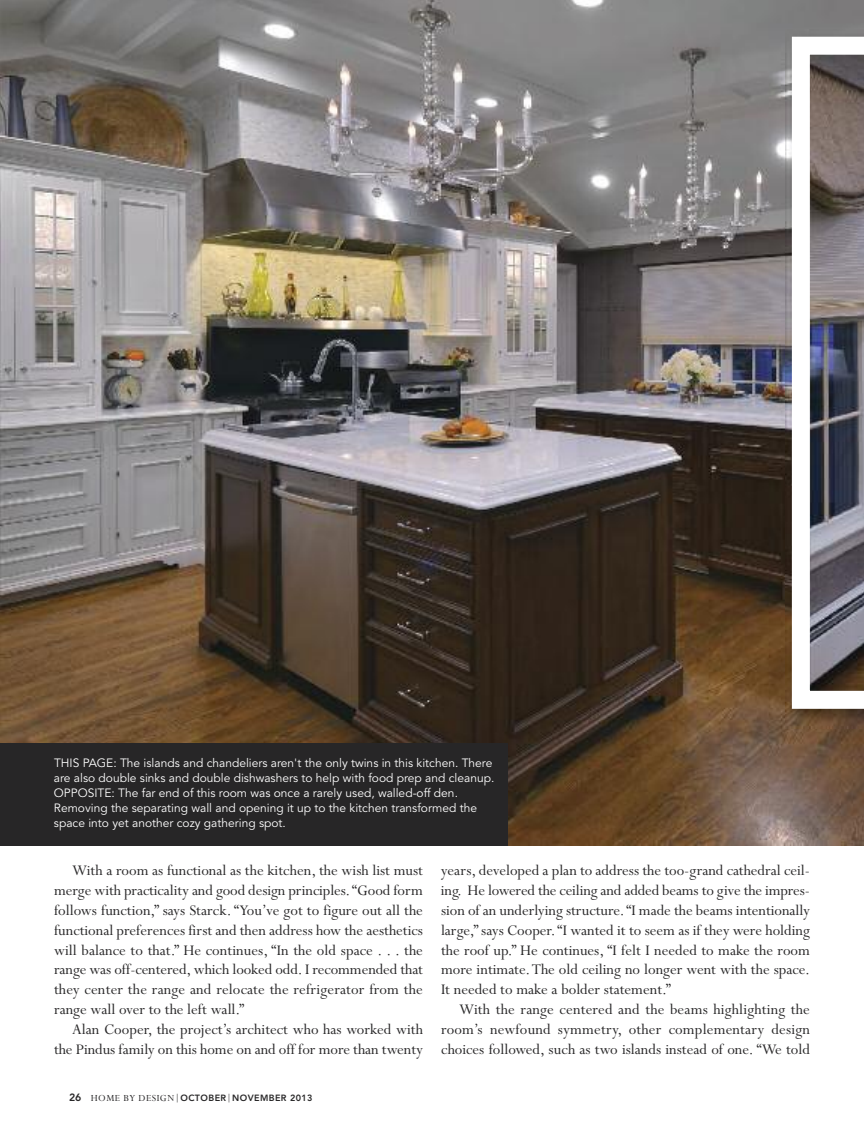
<style>
.page{position:relative;width:864px;height:1134px;background:#fff}
.page>*{position:absolute;margin:0;border:0;box-sizing:border-box;transform-origin:0 0}
.t1{font:16.5px/19.8px "Perpetua";color:#272627;text-align:justify}
.t2{font:12px/15px "Avenir";color:#fff}
.t3{font:800 9px "Avenir";letter-spacing:.045em;color:#272627}
.s1{font-size:10.5px}
.s2{font-family:"Perpetua";font-weight:400;font-size:10.5px}
</style>
<div class="page">
<img style="left:0;top:0;width:864px;height:846px">
<img style="left:785px;top:30px;width:79px;height:699px">
<svg style="left:792px;top:37px;width:72px;height:672px"></svg>
<div style="left:0;top:744px;width:508px;height:102px;background:#272627"></div>
<p class="t2" style="left:54px;top:757px;width:442px">THIS PAGE: The islands and chandeliers aren't the only twins in this kitchen. There are also double sinks and double dishwashers to help with food prep and cleanup.<br>OPPOSITE: The far end of this room was once a rarely used, walled-off den.<br>Removing the separating wall and opening it up to the kitchen transformed the space into yet another cozy gathering spot.</p>
<p class="t1" style="left:54px;top:860px;width:371px;text-indent:18px">With a room as functional as the kitchen, the wish list must merge with practicality and good design principles.“Good form follows function,” says starck. “you’ve got to figure out all the functional preferences first and then address how the aesthetics will balance to that.” He continues, “in the old space . . . the range was off-centered,which looked odd. i recommended that they center the range and relocate the refrigerator from the range wall over to the left wall.”</p>
<p class="t1" style="left:54px;top:1018px;width:370px;text-align:right">Alan cooper, the project’s architect who has worked with the Pindus family on this home on and off for more than twenty</p>
<p class="t3" style="left:69px;top:1095px;width:245px"><span class="s1">26</span> <span class="s2">Home by desiGN|</span>OCTOBER<span class="s2">|</span>NOVEMBER 2013</p>
<p class="t1" style="left:441px;top:860px;width:371px">years, developed a plan to address the too-grand cathedral ceil&shy;ing. He lowered the ceiling and added beams to give the impres&shy;sion of an underlying structure.“i made the beams intentionally large,” says cooper.“i wanted it to seem as if they were holding the roof up.” He continues, “i felt i needed to make the room more intimate.the old ceiling no longer went with the space. it needed to make a bolder statement.”</p>
<p class="t1" style="left:441px;top:998px;width:371px;text-indent:18px">With the range centered and the beams highlighting the room’s newfound symmetry, other complementary design choices followed, such as two islands instead of one. “We told</p>
</div>
